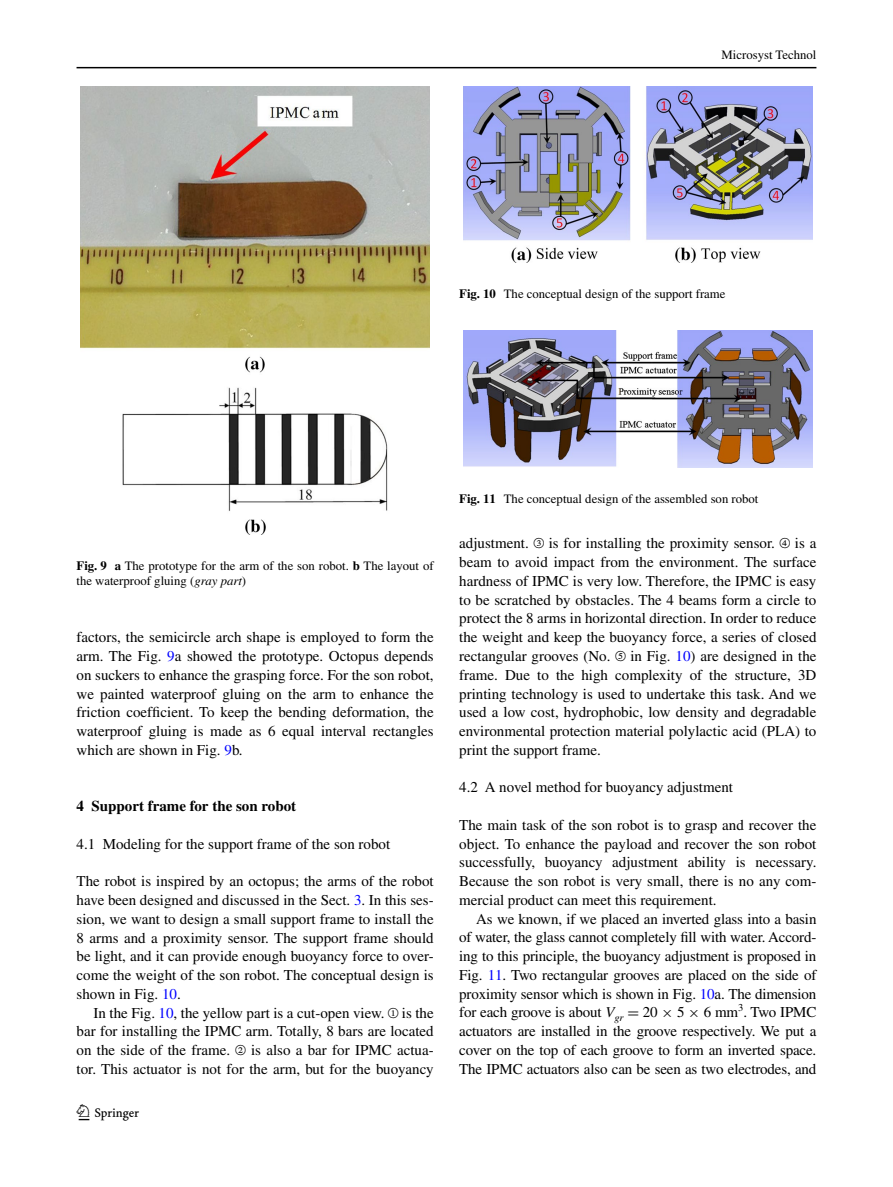
<style>
.page{position:relative;width:893px;height:1187px;background:#fff}
.page>*{position:absolute;margin:0;border:0;box-sizing:border-box;transform-origin:0 0}
.t1{font:22.5px "Springnew";color:#000}
.t2{font:15px/18.8px "Times";color:#000;text-align:justify}
.t3{font:700 15px "Times";color:#000}
.t4{font:12.75px/15px "Times";color:#000}
.s1{font-weight:700}
.s2{font-style:italic}
.s3{color:#00f}
.s4{font-family:"STIX Math"}
.s5{font-family:"STIX"}
.s6{font-family:"MTSY"}
</style>
<div class="page">
<hr style="left:77px;top:67px;width:739px;height:1px;background:#000">
<img style="left:81px;top:87px;width:348px;height:447px">
<img style="left:463px;top:87px;width:349px;height:175px">
<div style="left:459px;top:330px;width:357px;height:137px;background:linear-gradient(to bottom,#fff,#fff)"></div>
<img style="left:463px;top:330px;width:349px;height:137px">
<p class="t4" style="left:722px;top:48px;width:96px">Microsyst Technol</p>
<p class="t4" style="left:459px;top:286px;width:268px"><span class="s1">Fig. 10</span> The conceptual design of the support frame</p>
<p class="t4" style="left:77px;top:558px;width:359px"><span class="s1">Fig. 9 a</span> The prototype for the arm of the son robot. <span class="s1">b</span> The layout of the waterproof gluing (<span class="s2">gray part</span>)</p>
<p class="t2" style="left:77px;top:627px;width:359px">factors, the semicircle arch shape is employed to form the arm. The Fig. <span class="s3">9</span>a showed the prototype. Octopus depends on suckers to enhance the grasping force. For the son robot, we painted waterproof gluing on the arm to enhance the friction coefficient. To keep the bending deformation, the waterproof gluing is made as 6 equal interval rectangles which are shown in Fig. <span class="s3">9</span>b.</p>
<p class="t3" style="left:77px;top:797px;width:221px">4 Support frame for the son robot</p>
<p class="t2" style="left:77px;top:834px;width:315px">4.1 Modeling for the support frame of the son robot</p>
<p class="t2" style="left:77px;top:871px;width:359px">The robot is inspired by an octopus; the arms of the robot have been designed and discussed in the Sect. <span class="s3">3</span>. In this ses&shy;sion, we want to design a small support frame to install the 8 arms and a proximity sensor. The support frame should be light, and it can provide enough buoyancy force to over&shy;come the weight of the son robot. The conceptual design is shown in Fig. <span class="s3">10</span>.</p>
<p class="t2" style="left:77px;top:1002px;width:359px;text-indent:17px">In the Fig. <span class="s3">10</span>, the yellow part is a cut-open view. <span class="s4">①</span> is the bar for installing the IPMC arm. Totally, 8 bars are located on the side of the frame. <span class="s4">②</span> is also a bar for IPMC actua&shy;tor. This actuator is not for the arm, but for the buoyancy</p>
<h1 class="t1" style="left:79px;top:1104px;width:62px">1 3</h1>
<p class="t4" style="left:459px;top:491px;width:301px"><span class="s1">Fig. 11</span> The conceptual design of the assembled son robot</p>
<p class="t2" style="left:459px;top:534px;width:359px">adjustment. <span class="s4">③</span> is for installing the proximity sensor. <span class="s5">④</span> is a beam to avoid impact from the environment. The surface hardness of IPMC is very low. Therefore, the IPMC is easy to be scratched by obstacles. The 4 beams form a circle to protect the 8 arms in horizontal direction. In order to reduce the weight and keep the buoyancy force, a series of closed rectangular grooves (No. <span class="s4">⑤</span> in Fig. <span class="s3">10</span>) are designed in the frame. Due to the high complexity of the structure, 3D printing technology is used to undertake this task. And we used a low cost, hydrophobic, low density and degradable environmental protection material polylactic acid (PLA) to print the support frame.</p>
<p class="t2" style="left:459px;top:777px;width:275px">4.2 A novel method for buoyancy adjustment</p>
<p class="t2" style="left:459px;top:815px;width:359px">The main task of the son robot is to grasp and recover the object. To enhance the payload and recover the son robot successfully, buoyancy adjustment ability is necessary.<br>Because the son robot is very small, there is no any com&shy;mercial product can meet this requirement.</p>
<p class="t2" style="left:459px;top:909px;width:359px;text-indent:17px">As we known, if we placed an inverted glass into a basin of water, the glass cannot completely fill with water. Accord&shy;ing to this principle, the buoyancy adjustment is proposed in Fig. <span class="s3">11</span>. Two rectangular grooves are placed on the side of proximity sensor which is shown in Fig. <span class="s3">10</span>a. The dimension for each groove is about <span class="s2">V</span><sub>gr</sub> <span class="s6">=</span> 20 <span class="s6">×</span> 5 <span class="s6">×</span> 6 mm<sup>3</sup>. Two IPMC actuators are installed in the groove respectively. We put a cover on the top of each groove to form an inverted space.<br>The IPMC actuators also can be seen as two electrodes, and</p>
</div>
